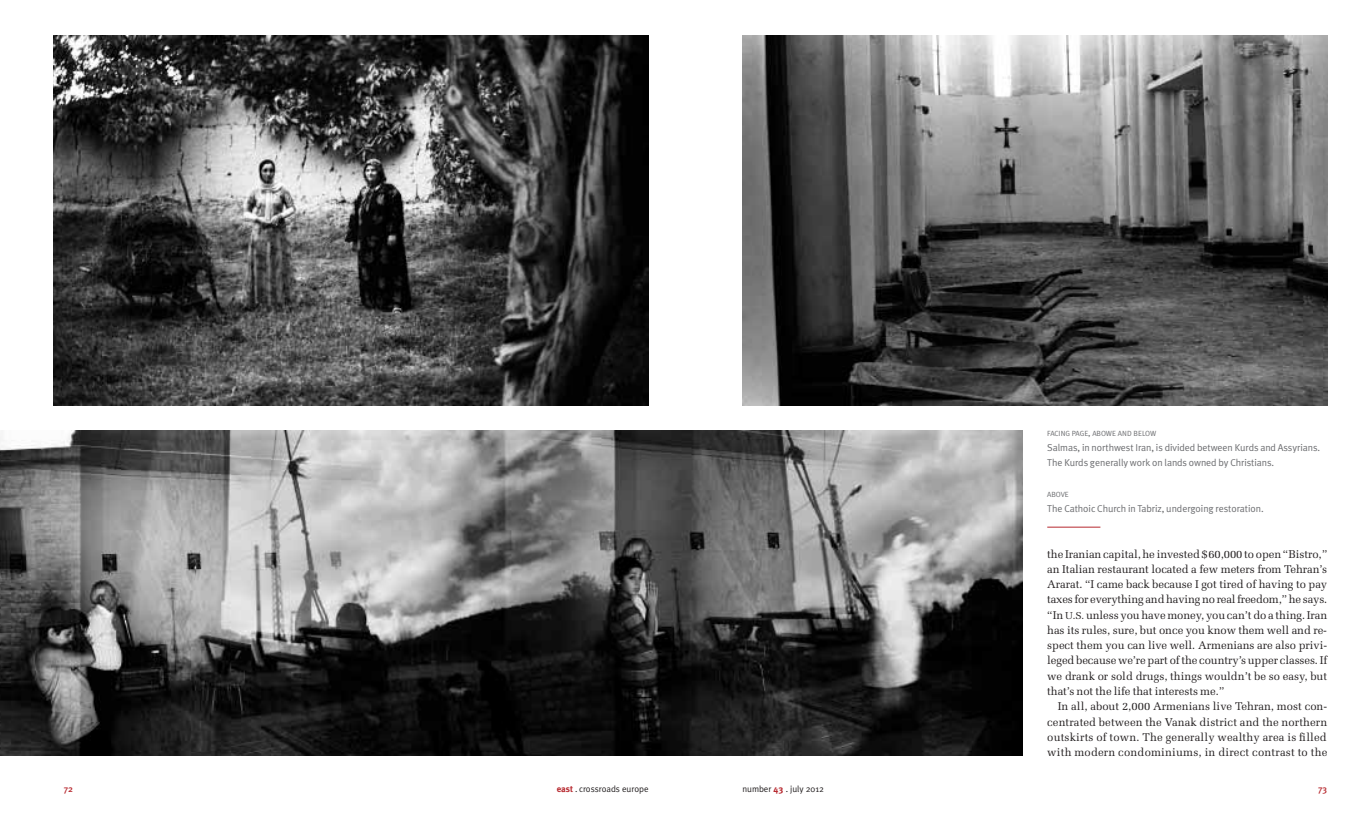
<style>
.page{position:relative;width:1368px;height:833px;background:#fff}
.page>*{position:absolute;margin:0;border:0;box-sizing:border-box;transform-origin:0 0}
.t1{font:11.25px/15.2px "Melior";letter-spacing:.005em;color:#231f20;text-align:justify}
.t2{font:10px/15.2px "Meta Plus Normal";letter-spacing:-.005em;color:#6c6d70}
.t3{font:9px "Meta Plus Normal";letter-spacing:-.005em;color:#231f20}
.t4{font:500 9px "Meta Plus";color:#b7282e}
.t5{font:7.5px "Meta Plus Normal";letter-spacing:-.005em;color:#6c6d70}
.s1{font-size:8.75px}
.s2{font-size:10px}
.s3{font-family:"Meta Plus";font-weight:700;color:#b7282e}
</style>
<div class="page">
<img style="left:53px;top:35px;width:595px;height:370px">
<img style="left:0;top:430px;width:1022px;height:326px">
<img style="left:742px;top:35px;width:585px;height:370px">
<hr style="left:1047px;top:527px;width:53px;height:1px;background:#b7282e">
<p class="t5" style="left:1047px;top:428px;width:110px">FACING PAGE<span class="s1">,</span> ABOWE AND BELOW</p>
<p class="t2" style="left:1047px;top:440px;width:274px">Salmas, in northwest Iran, is divided between Kurds and Assyrians.<br>The Kurds generally work on lands owned by Christians.</p>
<p class="t5" style="left:1047px;top:489px;width:23px">ABOVE</p>
<p class="t2" style="left:1047px;top:501px;width:218px">The Cathoic Church in Tabriz, undergoing restoration.</p>
<p class="t1" style="left:1047px;top:546px;width:282px">the Iranian capital, he invested $60,000 to open “Bistro,” an Italian restaurant located a few meters from Tehran’s Ararat. “I came back because I got tired of having to pay taxes for everything and having no real freedom,” he says. “In <span class="s2">U.S.</span> unless you have money, you can’t do a thing. Iran has its rules, sure, but once you know them well and re&shy;spect them you can live well. Armenians are also privi&shy;leged because we’re part of the country’s upper classes. If we drank or sold drugs, things wouldn’t be so easy, but that’s not the life that interests me.”</p>
<p class="t1" style="left:1047px;top:698px;width:282px;text-indent:11px">In all, about 2,000 Armenians live Tehran, most con&shy;centrated between the Vanak district and the northern outskirts of town. The generally wealthy area is filled with modern condominiums, in direct contrast to the</p>
<p class="t4" style="left:64px;top:784px;width:11px">72</p>
<p class="t3" style="left:557px;top:784px;width:93px"><span class="s3">east</span> . crossroads europe</p>
<p class="t3" style="left:742px;top:784px;width:83px">number <span class="s3">43</span> . july 2012</p>
<p class="t4" style="left:1318px;top:784px;width:11px">73</p>
</div>
